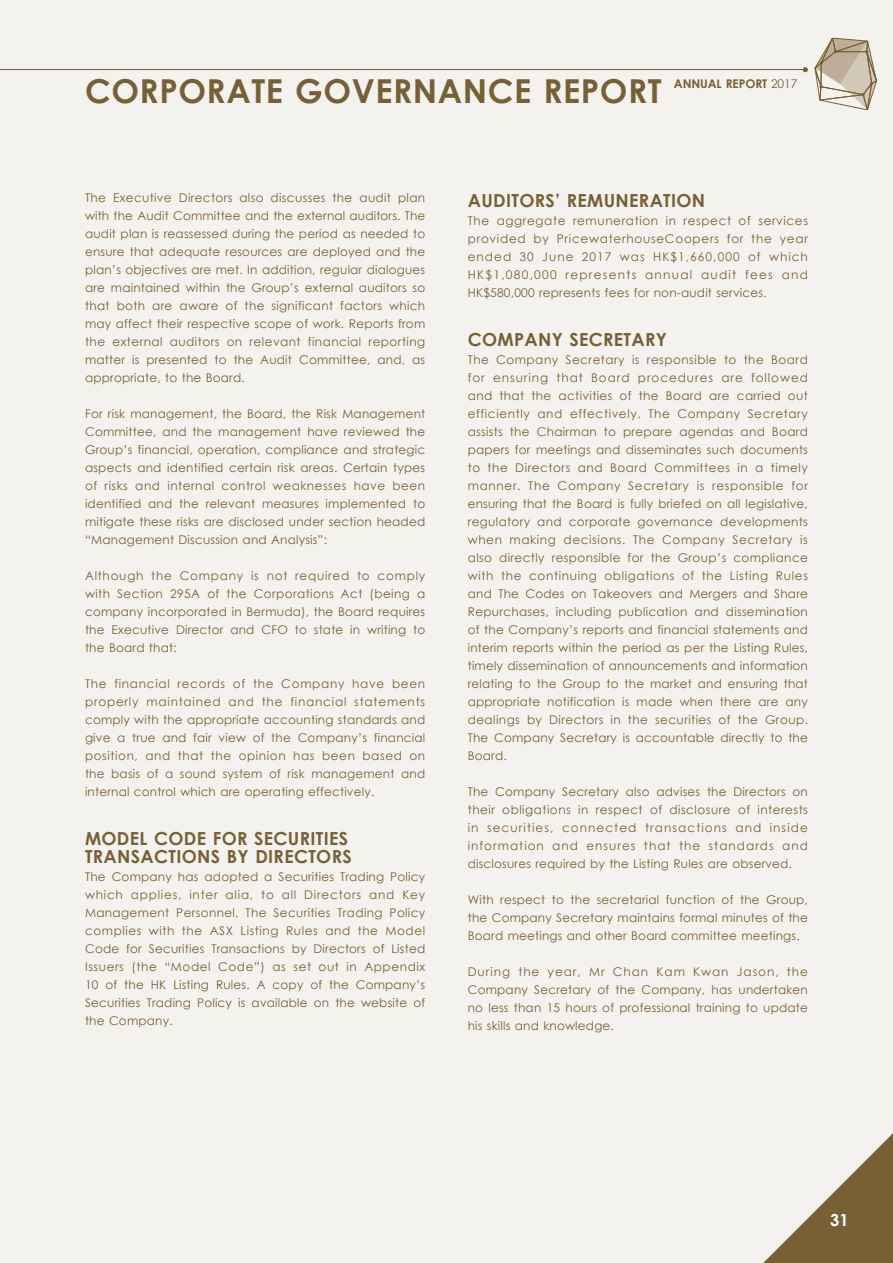
<style>
.page{position:relative;width:893px;height:1263px;background:#f4f2ee}
.page>*{position:absolute;margin:0;border:0;box-sizing:border-box;transform-origin:0 0}
.t1{font:700 33px "Century Gothic";letter-spacing:.015em;color:#776036}
.t2{font:700 18px/18px "Century Gothic";letter-spacing:.015em;color:#776036}
.t3{font:700 16.5px "Century Gothic";color:#fff}
.t4{font:12px/18px "Century Gothic";letter-spacing:.015em;color:#776036;text-align:justify}
.t5{font:700 12px "Century Gothic";letter-spacing:-.01em;color:#776036}
.s1{font-weight:400}
</style>
<div class="page">
<svg style="left:763px;top:1133px;width:130px;height:130px"></svg>
<hr style="left:0;top:69px;width:805px;height:1px;background:#776036">
<svg style="left:803px;top:67px;width:5px;height:5px"></svg>
<svg style="left:814px;top:37px;width:63px;height:74px"></svg>
<h1 class="t1" style="left:85px;top:70px;width:578px">CORPORATE GOVERNANCE REPORT</h1>
<p class="t5" style="left:674px;top:76px;width:125px">ANNUAL REPORT <span class="s1">2017</span></p>
<p class="t4" style="left:85px;top:188px;width:342px">The Executive Directors also discusses the audit plan with the Audit Committee and the external auditors. The audit plan is reassessed during the period as needed to ensure that adequate resources are deployed and the plan’s objectives are met. In addition, regular dialogues are maintained within the Group’s external auditors so that both are aware of the significant factors which may affect their respective scope of work. Reports from the external auditors on relevant financial reporting matter is presented to the Audit Committee, and, as appropriate, to the Board.</p>
<p class="t4" style="left:85px;top:404px;width:342px">For risk management, the Board, the Risk Management Committee, and the management have reviewed the Group’s financial, operation, compliance and strategic aspects and identified certain risk areas. Certain types of risks and internal control weaknesses have been identified and the relevant measures implemented to mitigate these risks are disclosed under section headed “Management Discussion and Analysis”:</p>
<p class="t4" style="left:85px;top:566px;width:342px">Although the Company is not required to comply with Section 295A of the Corporations Act (being a company incorporated in Bermuda), the Board requires the Executive Director and CFO to state in writing to the Board that:</p>
<p class="t4" style="left:85px;top:674px;width:342px">The financial records of the Company have been properly maintained and the financial statements comply with the appropriate accounting standards and give a true and fair view of the Company’s financial position, and that the opinion has been based on the basis of a sound system of risk management and internal control which are operating effectively.</p>
<h2 class="t2" style="left:85px;top:828px;width:268px">MODEL CODE FOR SECURITIES<br>TRANSACTIONS BY DIRECTORS</h2>
<p class="t4" style="left:85px;top:867px;width:342px">The Company has adopted a Securities Trading Policy which applies, inter alia, to all Directors and Key Management Personnel. The Securities Trading Policy complies with the ASX Listing Rules and the Model Code for Securities Transactions by Directors of Listed Issuers (the “Model Code”) as set out in Appendix 10 of the HK Listing Rules. A copy of the Company’s Securities Trading Policy is available on the website of the Company.</p>
<h2 class="t2" style="left:468px;top:191px;width:239px">AUDITORS’ REMUNERATION</h2>
<p class="t4" style="left:468px;top:211px;width:342px">The aggregate remuneration in respect of services provided by PricewaterhouseCoopers for the year ended 30 June 2017 was HK$1,660,000 of which HK$1,080,000 represents annual audit fees and HK$580,000 represents fees for non-audit services.</p>
<h2 class="t2" style="left:468px;top:329px;width:201px">COMPANY SECRETARY</h2>
<p class="t4" style="left:468px;top:350px;width:342px">The Company Secretary is responsible to the Board for ensuring that Board procedures are followed and that the activities of the Board are carried out efficiently and effectively. The Company Secretary assists the Chairman to prepare agendas and Board papers for meetings and disseminates such documents to the Directors and Board Committees in a timely manner. The Company Secretary is responsible for ensuring that the Board is fully briefed on all legislative, regulatory and corporate governance developments when making decisions. The Company Secretary is also directly responsible for the Group’s compliance with the continuing obligations of the Listing Rules and The Codes on Takeovers and Mergers and Share Repurchases, including publication and dissemination of the Company’s reports and financial statements and interim reports within the period as per the Listing Rules, timely dissemination of announcements and information relating to the Group to the market and ensuring that appropriate notification is made when there are any dealings by Directors in the securities of the Group.<br>The Company Secretary is accountable directly to the Board.</p>
<p class="t4" style="left:468px;top:782px;width:342px">The Company Secretary also advises the Directors on their obligations in respect of disclosure of interests in securities, connected transactions and inside information and ensures that the standards and disclosures required by the Listing Rules are observed.</p>
<p class="t4" style="left:468px;top:890px;width:342px">With respect to the secretarial function of the Group, the Company Secretary maintains formal minutes of the Board meetings and other Board committee meetings.</p>
<p class="t4" style="left:468px;top:962px;width:342px">During the year, Mr Chan Kam Kwan Jason, the Company Secretary of the Company, has undertaken no less than 15 hours of professional training to update his skills and knowledge.</p>
<h3 class="t3" style="left:830px;top:1210px;width:20px">31</h3>
</div>
